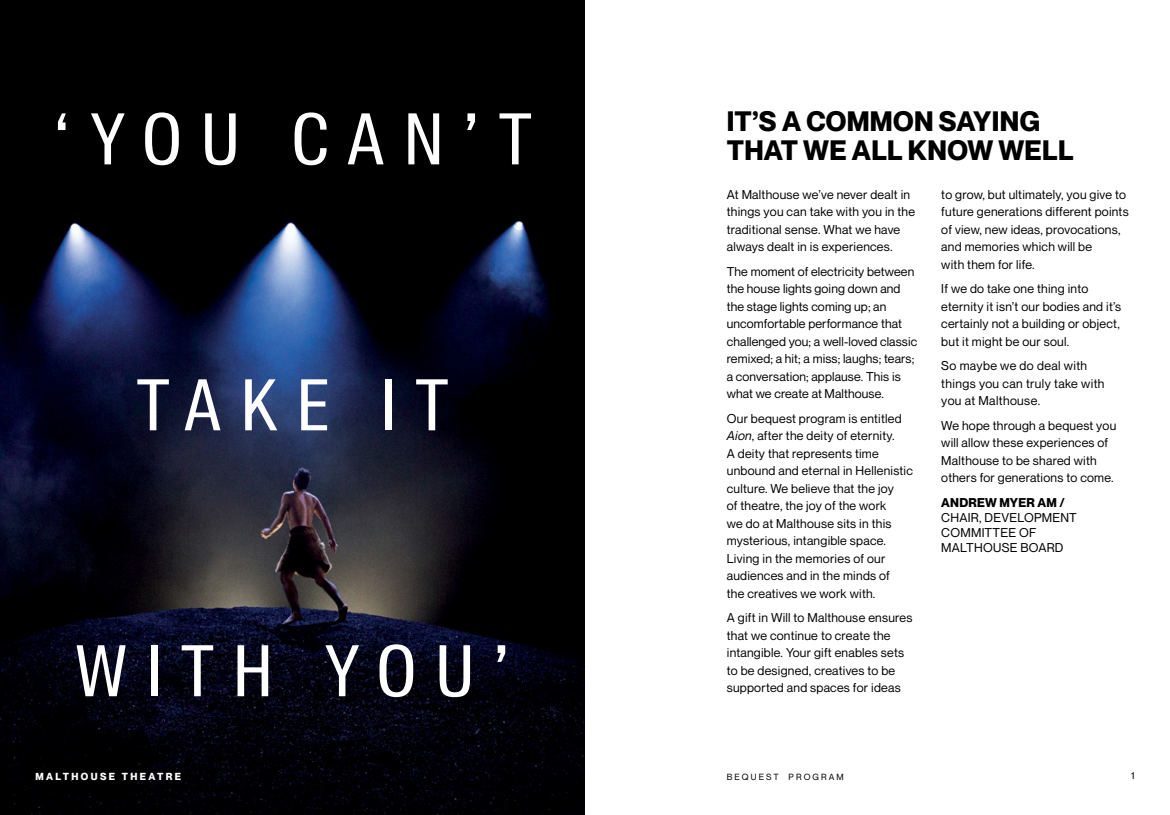
<style>
.page{position:relative;width:1170px;height:815px;background:#fff}
.page>*{position:absolute;margin:0;border:0;box-sizing:border-box;transform-origin:0 0}
.t1{font:70.25px "Suisse Intl Cond";letter-spacing:.27em;color:#fff}
.t2{font:700 27.5px/28.8px "Neue Montreal";letter-spacing:.01em;color:#000}
.t3{font:12.5px/17.5px "Neue Montreal";letter-spacing:.02em;color:#000}
.t4{font:700 12.5px "Neue Montreal";letter-spacing:.02em;color:#000}
.t5{font:700 10px "Neue Montreal";letter-spacing:.24em;color:#fff}
.t6{font:10px "Neue Montreal";color:#000}
.t7{font:8.75px "Neue Montreal";letter-spacing:.24em;color:#000}
.s1{font-style:italic}
</style>
<div class="page">
<img style="left:0;top:0;width:585px;height:815px">
<h1 class="t1" style="left:54px;top:99px;width:479px">‘YOU CAN’T</h1>
<h1 class="t1" style="left:137px;top:365px;width:312px">TAKE IT</h1>
<h1 class="t1" style="left:76px;top:631px;width:435px">WITH YOU’</h1>
<h2 class="t2" style="left:726px;top:107px;width:348px">IT’S A COMMON SAYING<br>THAT WE ALL KNOW WELL</h2>
<p class="t3" style="left:726px;top:186px;width:190px">At Malthouse we’ve never dealt in things you can take with you in the traditional sense. What we have always dealt in is experiences.</p>
<p class="t3" style="left:726px;top:263px;width:192px">The moment of electricity between the house lights going down and the stage lights coming up; an uncomfortable performance that challenged you; a well-loved classic remixed; a hit; a miss; laughs; tears; a conversation; applause. This is what we create at Malthouse.</p>
<p class="t3" style="left:726px;top:410px;width:188px">Our bequest program is entitled<br><span class="s1">Aion</span>, after the deity of eternity.<br>A deity that represents time unbound and eternal in Hellenistic culture. We believe that the joy<br>of theatre, the joy of the work<br>we do at Malthouse sits in this mysterious, intangible space.<br>Living in the memories of our audiences and in the minds of<br>the creatives we work with.</p>
<p class="t3" style="left:726px;top:609px;width:187px">A gift in Will to Malthouse ensures that we continue to create the intangible. Your gift enables sets to be designed, creatives to be supported and spaces for ideas</p>
<p class="t3" style="left:941px;top:186px;width:189px">to grow, but ultimately, you give to future generations different points of view, new ideas, provocations, and memories which will be<br>with them for life.</p>
<p class="t3" style="left:941px;top:280px;width:181px">If we do take one thing into eternity it isn’t our bodies and it’s certainly not a building or object, but it might be our soul.</p>
<p class="t3" style="left:941px;top:357px;width:165px">So maybe we do deal with things you can truly take with you at Malthouse.</p>
<p class="t3" style="left:941px;top:417px;width:176px">We hope through a bequest you will allow these experiences of<br>Malthouse to be shared with others for generations to come.</p>
<p class="t4" style="left:941px;top:495px;width:125px">ANDREW MYER AM /</p>
<p class="t3" style="left:941px;top:510px;width:137px;line-height:15px">CHAIR, DEVELOPMENT<br>COMMITTEE OF<br>MALTHOUSE BOARD</p>
<p class="t5" style="left:36px;top:770px;width:147px">MALTHOUSE THEATRE</p>
<p class="t7" style="left:726px;top:771px;width:118px">BEQUEST PROGRAM</p>
<p class="t6" style="left:1130px;top:770px;width:5px">1</p>
</div>
